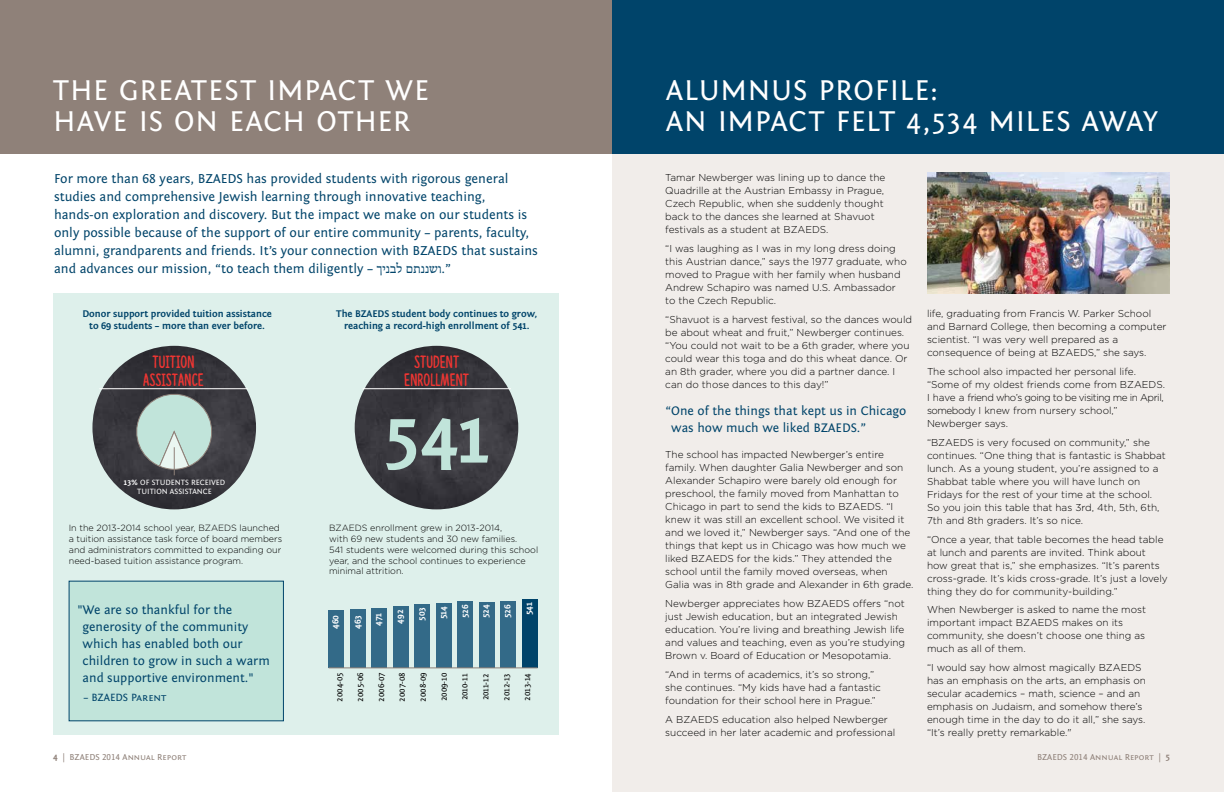
<style>
.page{position:relative;width:1224px;height:792px;background:#fff}
.page>*{position:absolute;margin:0;border:0;box-sizing:border-box;transform-origin:0 0}
.t1{font:700 74.2px "Fontin Sans";color:#c1e4da}
.t2{font:30px/31px "Fontin Sans";letter-spacing:.02em;color:#fff}
.t3{font:18px/18px "Lazingonasunnyafternoon";color:#ee3532;text-align:center}
.t4{font:15px "Adobe Hebrew";color:#00446a}
.t5{font:13.5px/18px "Fontin Sans";color:#00446a}
.t6{font:13px/17px "Fontin Sans";color:#00446a}
.t7{font:11px "Fontin Sans Small Caps";color:#00446a}
.t8{font:300 10px/13px "Gotham";color:#000}
.t9{font:700 10px/12px "Fontin Sans";color:#00446a;text-align:center}
.t10{font:300 9px/10.8px "Gotham";color:#000}
.t11{font:9px "Fontin Sans Small Caps";color:#8f8179}
.t12{font:700 9px "Fontin Sans";color:#fff}
.t13{font:8.6px "Fontin Sans";color:#000}
.t14{font:8px/9.6px "Fontin Sans";color:#fff;text-align:center}
.s1{font-weight:700}
.s2{font-family:"Fontin Sans";font-weight:700}
</style>
<div class="page">
<div style="left:53px;top:293px;width:506px;height:441px;background:#def0eb"></div>
<div style="left:329px;top:610px;width:15px;height:58px;background:#336a88"></div>
<div style="left:350px;top:609px;width:16px;height:59px;background:#336a88"></div>
<div style="left:372px;top:608px;width:15px;height:60px;background:#336a88"></div>
<div style="left:393px;top:606px;width:16px;height:62px;background:#336a88"></div>
<div style="left:414px;top:604px;width:16px;height:64px;background:#336a88"></div>
<div style="left:436px;top:603px;width:15px;height:65px;background:#336a88"></div>
<div style="left:457px;top:601px;width:16px;height:67px;background:#336a88"></div>
<div style="left:479px;top:602px;width:15px;height:66px;background:#336a88"></div>
<div style="left:500px;top:601px;width:16px;height:67px;background:#336a88"></div>
<div style="left:522px;top:600px;width:15px;height:68px;background:#00446a"></div>
<div style="left:69px;top:581px;width:215px;height:140px;background:#c1e4da"></div>
<hr style="left:329px;top:668px;width:209px;height:1px;background:#8f8179">
<img style="left:92px;top:346px;width:164px;height:163px;border-radius:82px">
<img style="left:355px;top:346px;width:163px;height:163px;border-radius:82px">
<hr style="left:99px;top:389px;width:149px;height:1px;background:#fff">
<hr style="left:363px;top:389px;width:148px;height:1px;background:#fff">
<div style="left:0;top:0;width:612px;height:154px;background:#8f8179"></div>
<svg style="left:132px;top:389px;width:85px;height:86px;background:#8ea09c"></svg>
<div style="left:612px;top:18px;width:612px;height:774px;background:#f1edea"></div>
<div style="left:612px;top:0;width:612px;height:154px;background:#00446a"></div>
<img style="left:927px;top:172px;width:243px;height:121px">
<h2 class="t2" style="left:53px;top:75px;width:377px">THE GREATEST IMPACT WE<br>HAVE IS ON EACH OTHER</h2>
<p class="t5" style="left:54px;top:170px;width:486px">For more than 68 years, BZAEDS has provided students with rigorous general studies and comprehensive Jewish learning through innovative teaching, hands-on exploration and discovery. But the impact we make on our students is only possible because of the support of our entire community – parents, faculty, alumni, grandparents and friends. It’s your connection with BZAEDS that sustains and advances our mission, “to teach them diligently –</p>
<h3 class="t4" style="left:377px;top:259px;width:66px">לבנ י ך ושנ נתם</h3>
<h3 class="t5" style="left:442px;top:260px;width:11px">.“</h3>
<p class="t9" style="left:82px;top:308px;width:191px">Donor support provided tuition assistance to 69 students – more than ever before.</p>
<h3 class="t3" style="left:143px;top:352px;width:62px">TUITION<br>ASSISTANCE</h3>
<h3 class="t3" style="left:404px;top:352px;width:66px">STUDENT<br>ENROLLMENT</h3>
<h1 class="t1" style="left:383px;top:397px;width:108px">541</h1>
<p class="t9" style="left:336px;top:308px;width:203px">The BZAEDS student body continues to grow, reaching a record-high enrollment of 541.</p>
<p class="t14" style="left:124px;top:477px;width:103px"><span class="s1">13%</span> OF STUDENTS RECEIVED<br>TUITION ASSISTANCE</p>
<p class="t10" style="left:69px;top:522px;width:215px">In the 2013-2014 school year, BZAEDS launched a tuition assistance task force of board members and administrators committed to expanding our need-based tuition assistance program.</p>
<p class="t10" style="left:329px;top:522px;width:211px">BZAEDS enrollment grew in 2013-2014,<br>with 69 new students and 30 new families.<br>541 students were welcomed during this school year, and the school continues to experience minimal attrition.</p>
<h3 class="t6" style="left:83px;top:601px;width:189px;text-indent:-5px">"We are so thankful for the generosity of the community which has enabled both our children to grow in such a warm and supportive environment."</h3>
<p class="t7" style="left:83px;top:691px;width:85px">– BZAEDS Parent</p>
<p class="t12" style="left:330px;top:629px;width:15px;rotate:-90deg">460</p>
<p class="t12" style="left:353px;top:629px;width:15px;rotate:-90deg">463</p>
<p class="t12" style="left:374px;top:626px;width:14px;rotate:-90deg">471</p>
<p class="t12" style="left:395px;top:624px;width:15px;rotate:-90deg">492</p>
<p class="t12" style="left:417px;top:621px;width:15px;rotate:-90deg">503</p>
<p class="t12" style="left:439px;top:619px;width:14px;rotate:-90deg">514</p>
<p class="t12" style="left:460px;top:618px;width:15px;rotate:-90deg">526</p>
<p class="t12" style="left:481px;top:618px;width:15px;rotate:-90deg">524</p>
<p class="t12" style="left:503px;top:618px;width:15px;rotate:-90deg">526</p>
<p class="t12" style="left:524px;top:615px;width:14px;rotate:-90deg">541</p>
<p class="t13" style="left:335px;top:702px;width:31px;rotate:-90deg">2004-05</p>
<p class="t13" style="left:356px;top:702px;width:31px;rotate:-90deg">2005-06</p>
<p class="t13" style="left:377px;top:702px;width:31px;rotate:-90deg">2006-07</p>
<p class="t13" style="left:397px;top:702px;width:31px;rotate:-90deg">2007-08</p>
<p class="t13" style="left:418px;top:702px;width:31px;rotate:-90deg">2008-09</p>
<p class="t13" style="left:439px;top:701px;width:30px;rotate:-90deg">2009-10</p>
<p class="t13" style="left:460px;top:700px;width:28px;rotate:-90deg">2010-11</p>
<p class="t13" style="left:481px;top:700px;width:28px;rotate:-90deg">2011-12</p>
<p class="t13" style="left:502px;top:701px;width:29px;rotate:-90deg">2012-13</p>
<p class="t13" style="left:523px;top:701px;width:29px;rotate:-90deg">2013-14</p>
<h2 class="t2" style="left:666px;top:75px;width:494px">ALUMNUS PROFILE:<br>AN IMPACT FELT 4,534 MILES AWAY</h2>
<p class="t8" style="left:665px;top:171px;width:222px">Tamar Newberger was lining up to dance the Quadrille at the Austrian Embassy in Prague, Czech Republic, when she suddenly thought back to the dances she learned at Shavuot festivals as a student at BZAEDS.</p>
<p class="t8" style="left:665px;top:242px;width:243px">“I was laughing as I was in my long dress doing this Austrian dance,” says the 1977 graduate, who moved to Prague with her family when husband Andrew Schapiro was named U.S. Ambassador to the Czech Republic.</p>
<p class="t8" style="left:665px;top:313px;width:248px">“Shavuot is a harvest festival, so the dances would be about wheat and fruit,” Newberger continues. “You could not wait to be a 6th grader, where you could wear this toga and do this wheat dance. Or an 8th grader, where you did a partner dance. I can do those dances to this day!”</p>
<h3 class="t6" style="left:671px;top:403px;width:237px;text-indent:-6px">“One of the things that kept us in Chicago was how much we liked BZAEDS.”</h3>
<p class="t8" style="left:665px;top:448px;width:250px">The school has impacted Newberger’s entire family. When daughter Galia Newberger and son Alexander Schapiro were barely old enough for preschool, the family moved from Manhattan to Chicago in part to send the kids to BZAEDS. “I knew it was still an excellent school. We visited it and we loved it,” Newberger says. “And one of the things that kept us in Chicago was how much we liked BZAEDS for the kids.” They attended the school until the family moved overseas, when Galia was in 8th grade and Alexander in 6th grade.</p>
<p class="t8" style="left:665px;top:597px;width:241px">Newberger appreciates how BZAEDS offers “not just Jewish education, but an integrated Jewish education. You’re living and breathing Jewish life and values and teaching, even as you’re studying Brown v. Board of Education or Mesopotamia.</p>
<p class="t8" style="left:665px;top:668px;width:217px">“And in terms of academics, it’s so strong,” she continues. “My kids have had a fantastic foundation for their school here in Prague.”</p>
<p class="t8" style="left:665px;top:713px;width:231px">A BZAEDS education also helped Newberger succeed in her later academic and professional</p>
<p class="t8" style="left:927px;top:307px;width:241px">life, graduating from Francis W. Parker School and Barnard College, then becoming a computer scientist. “I was very well prepared as a consequence of being at BZAEDS,” she says.</p>
<p class="t8" style="left:927px;top:365px;width:240px">The school also impacted her personal life. “Some of my oldest friends come from BZAEDS.<br>I have a friend who’s going to be visiting me in April, somebody I knew from nursery school,” Newberger says.</p>
<p class="t8" style="left:927px;top:436px;width:240px">“BZAEDS is very focused on community,” she continues. “One thing that is fantastic is Shabbat lunch. As a young student, you’re assigned to a Shabbat table where you will have lunch on Fridays for the rest of your time at the school.<br>So you join this table that has 3rd, 4th, 5th, 6th, 7th and 8th graders. It’s so nice.</p>
<p class="t8" style="left:927px;top:533px;width:242px">“Once a year, that table becomes the head table at lunch and parents are invited. Think about how great that is,” she emphasizes. “It’s parents cross-grade. It’s kids cross-grade. It’s just a lovely thing they do for community-building.”</p>
<p class="t8" style="left:927px;top:603px;width:221px">When Newberger is asked to name the most important impact BZAEDS makes on its community, she doesn’t choose one thing as much as all of them.</p>
<p class="t8" style="left:927px;top:661px;width:221px">“I would say how almost magically BZAEDS has an emphasis on the arts, an emphasis on secular academics – math, science – and an emphasis on Judaism, and somehow there’s enough time in the day to do it all,” she says. “It’s really pretty remarkable."</p>
<p class="t11" style="left:53px;top:753px;width:135px"><span class="s2">4</span> | BZAEDS 2014 Annual Report</p>
<p class="t11" style="left:1037px;top:753px;width:135px">BZAEDS 2014 Annual Report | <span class="s2">5</span></p>
</div>
